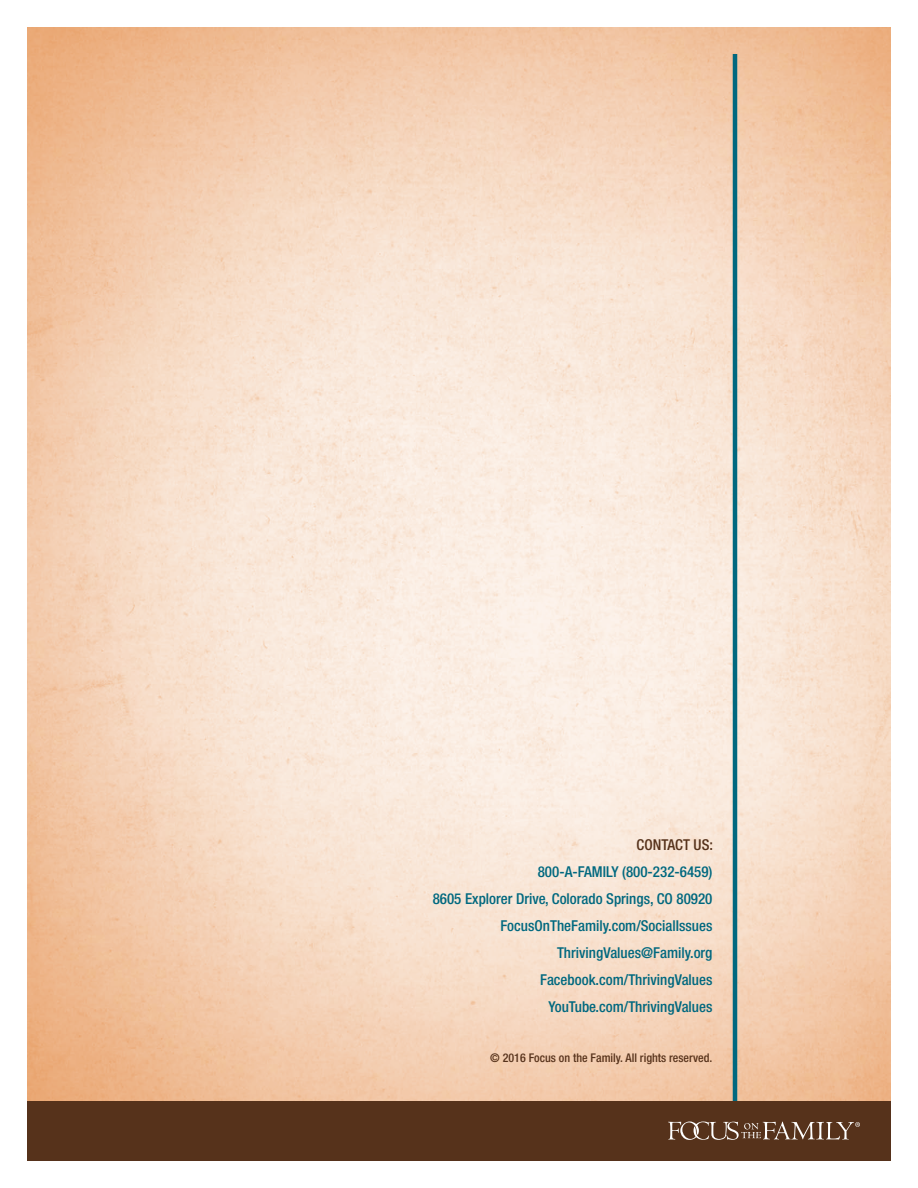
<style>
.page{position:relative;width:918px;height:1188px;background:#fff}
.page>*{position:absolute;margin:0;border:0;box-sizing:border-box;transform-origin:0 0}
.t1{font:500 condensed 15px/27px "Helvetica Neue LT Std";color:#00687f;text-align:right}
.t2{font:500 condensed 15px "Helvetica Neue LT Std";color:#56321b}
.t3{font:500 condensed 12px "Helvetica Neue LT Std";color:#56321b}
</style>
<div class="page">
<img style="left:27px;top:27px;width:864px;height:1075px">
<hr style="left:733px;top:54px;width:4px;height:1080px;background:#00687f">
<div style="left:27px;top:1102px;width:864px;height:59px;background:#56321b"></div>
<svg style="left:668px;top:1121px;width:192px;height:19px"></svg>
<p class="t2" style="left:637px;top:835px;width:78px">CONTACT US:</p>
<p class="t1" style="left:433px;top:858px;width:281px">800-A-FAMILY (800-232-6459)<br>8605 Explorer Drive, Colorado Springs, CO 80920<br>FocusOnTheFamily.com/SocialIssues ThrivingValues@Family.org Facebook.com/ThrivingValues YouTube.com/ThrivingValues</p>
<p class="t3" style="left:490px;top:1051px;width:224px">© 2016 Focus on the Family. All rights reserved.</p>
</div>
